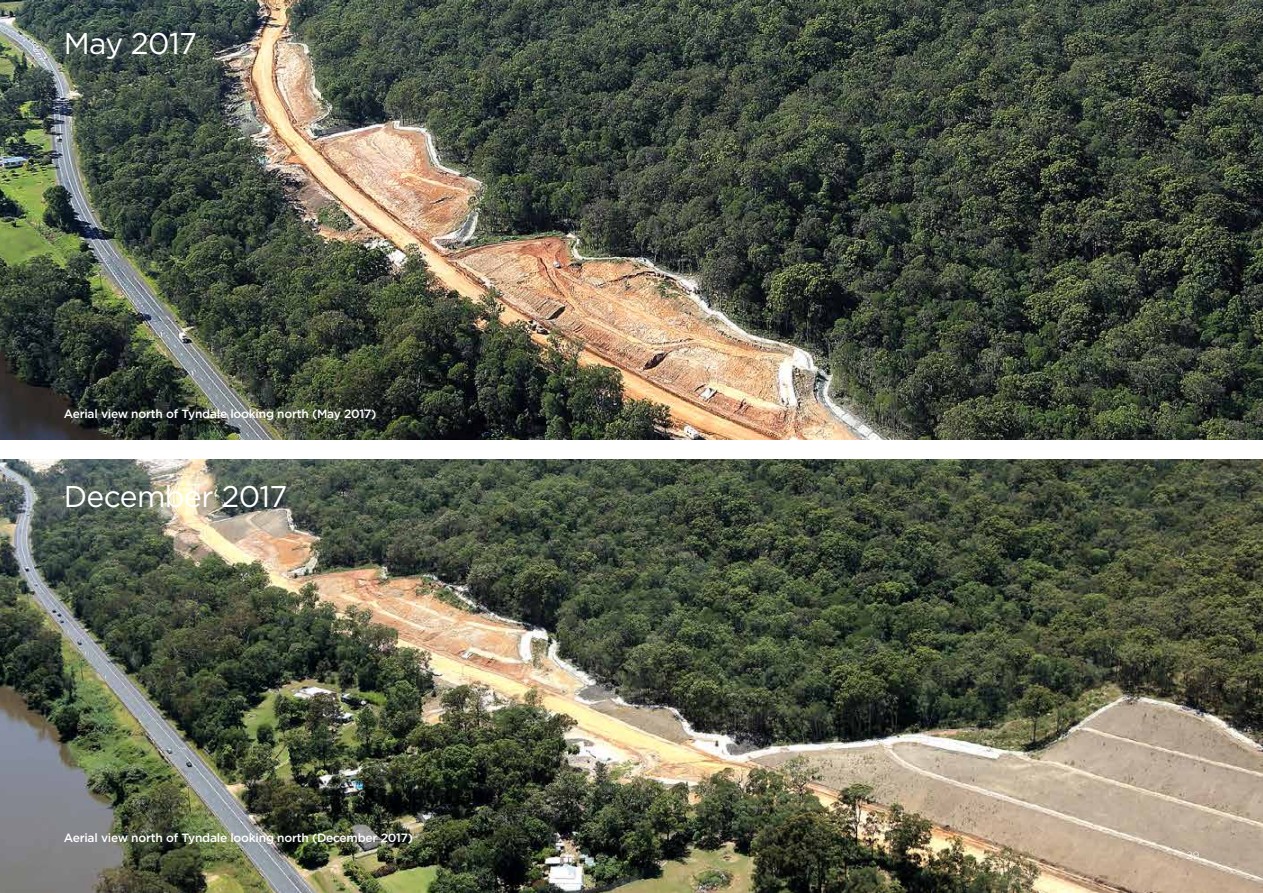
<style>
.page{position:relative;width:1263px;height:893px;background:#fff}
.page>*{position:absolute;margin:0;border:0;box-sizing:border-box;transform-origin:0 0}
.SUB_HEAD_1{font:30px "Gotham";letter-spacing:-.02em;color:#fff}
.CAPTIONS_COVER{font:500 12px "Gotham";letter-spacing:-.02em;color:#fff}
.t1{font:300 10.5px "Gotham";color:#fff}
</style>
<div class="page">
<img style="left:0;top:459px;width:1263px;height:434px">
<img style="left:0;top:0;width:1263px;height:439px">
<p class="SUB_HEAD_1" style="left:64px;top:25px;width:135px">May 2017</p>
<p class="CAPTIONS_COVER" style="left:64px;top:406px;width:314px">Aerial view north of Tyndale looking north (May 2017)</p>
<p class="SUB_HEAD_1" style="left:64px;top:477px;width:225px">December 2017</p>
<p class="CAPTIONS_COVER" style="left:64px;top:830px;width:351px">Aerial view north of Tyndale looking north (December 2017)</p>
<p class="t1" style="left:1187px;top:849px;width:14px">29</p>
</div>
